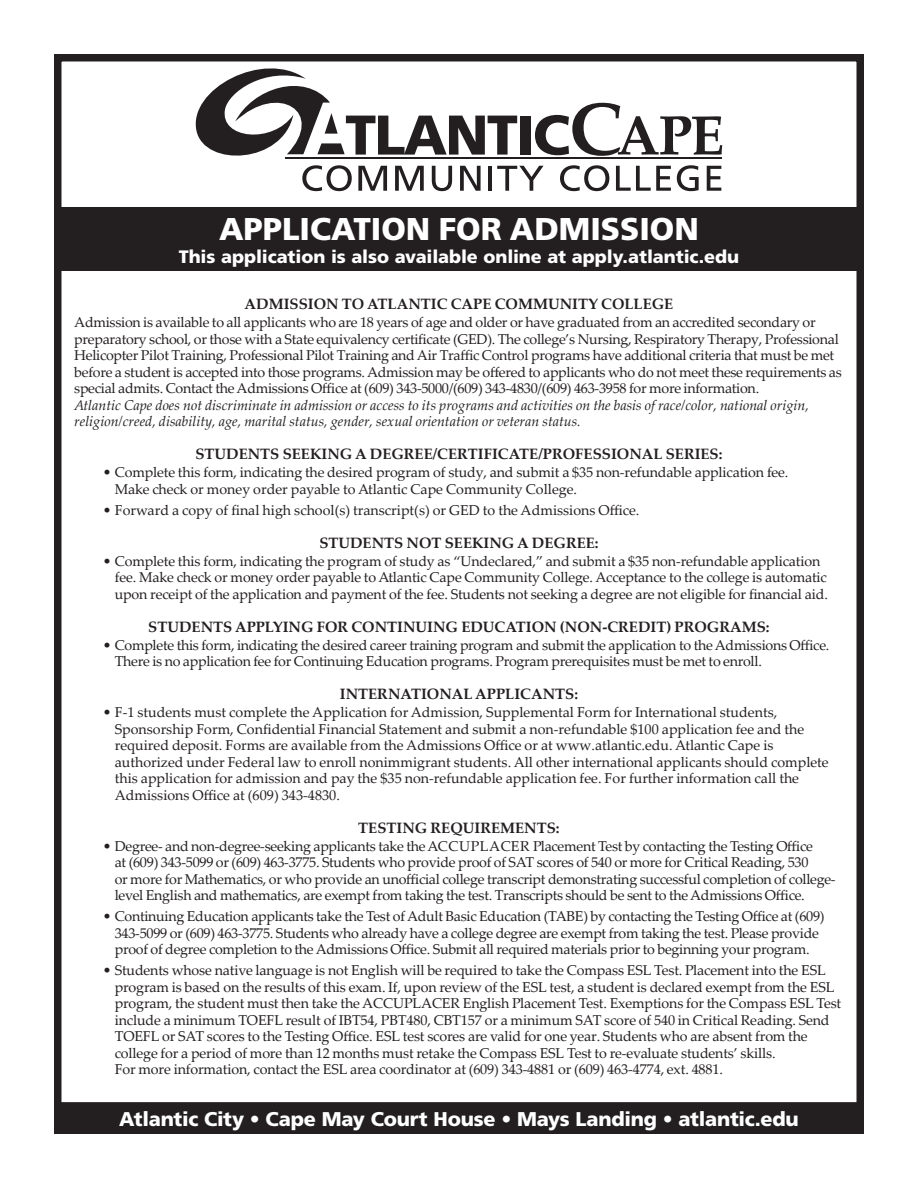
<style>
.page{position:relative;width:918px;height:1188px;background:#fff}
.page>*{position:absolute;margin:0;border:0;box-sizing:border-box;transform-origin:0 0}
.t1{font:900 31.5px "Frutiger";color:#fff}
.t2{font:900 19.8px "Frutiger";letter-spacing:-.01em;color:#fff}
.t3{font:900 18px "Frutiger";letter-spacing:-.005em;color:#fff}
.t4{font:700 15px "Palatino Linotype";color:#231f20}
.t5{font:14.25px/16.5px "Palatino Linotype";letter-spacing:-.01em;color:#231f20}
.t6{font:italic 14.25px/16.5px "Palatino Linotype";color:#231f20}
</style>
<div class="page">
<div style="left:54px;top:54px;width:810px;height:1080px;border:8px solid #231f20"></div>
<div style="left:55px;top:1103px;width:808px;height:30px;background:#231f20"></div>
<div style="left:54px;top:1102px;width:810px;height:32px;border:2px solid #231f20"></div>
<svg style="left:196px;top:68px;width:526px;height:123px"></svg>
<hr style="left:285px;top:158px;width:436px;height:1px;background:#231f20">
<div style="left:54px;top:207px;width:810px;height:64px;background:#231f20"></div>
<h1 class="t1" style="left:219px;top:210px;width:481px">APPLICATION FOR ADMISSION</h1>
<p class="t3" style="left:179px;top:245px;width:562px">This application is also available online at apply.atlantic.edu</p>
<p class="t4" style="left:245px;top:293px;width:430px">ADMISSION TO ATLANTIC CAPE COMMUNITY COLLEGE</p>
<p class="t5" style="left:74px;top:313px;width:769px">Admission is available to all applicants who are 18 years of age and older or have graduated from an accredited secondary or preparatory school, or those with a State equivalency certificate (GED). The college’s Nursing, Respiratory Therapy, Professional Helicopter Pilot Training, Professional Pilot Training and Air Traffic Control programs have additional criteria that must be met before a student is accepted into those programs. Admission may be offered to applicants who do not meet these requirements as special admits. Contact the Admissions Office at (609) 343-5000/(609) 343-4830/(609) 463-3958 for more information.</p>
<p class="t6" style="left:74px;top:396px;width:736px">Atlantic Cape does not discriminate in admission or access to its programs and activities on the basis of race/color, national origin, religion/creed, disability, age, marital status, gender, sexual orientation or veteran status.</p>
<p class="t4" style="left:195px;top:443px;width:529px">STUDENTS SEEKING A DEGREE/CERTIFICATE/PROFESSIONAL SERIES:</p>
<p class="t5" style="left:115px;top:463px;width:675px;text-indent:-12px">• Complete this form, indicating the desired program of study, and submit a $35 non-refundable application fee.<br>Make check or money order payable to Atlantic Cape Community College.</p>
<p class="t5" style="left:103px;top:501px;width:538px">• Forward a copy of final high school(s) transcript(s) or GED to the Admissions Office.</p>
<p class="t4" style="left:319px;top:532px;width:281px">STUDENTS NOT SEEKING A DEGREE:</p>
<p class="t5" style="left:115px;top:552px;width:715px;text-indent:-12px">• Complete this form, indicating the program of study as “Undeclared,” and submit a $35 non-refundable application fee. Make check or money order payable to Atlantic Cape Community College. Acceptance to the college is automatic upon receipt of the application and payment of the fee. Students not seeking a degree are not eligible for financial aid.</p>
<p class="t4" style="left:148px;top:616px;width:623px">STUDENTS APPLYING FOR CONTINUING EDUCATION (NON-CREDIT) PROGRAMS:</p>
<p class="t5" style="left:115px;top:636px;width:716px;text-indent:-12px">• Complete this form, indicating the desired career training program and submit the application to the Admissions Office.<br>There is no application fee for Continuing Education programs. Program prerequisites must be met to enroll.</p>
<p class="t4" style="left:340px;top:683px;width:240px">INTERNATIONAL APPLICANTS:</p>
<p class="t5" style="left:115px;top:703px;width:716px;text-indent:-12px">• F-1 students must complete the Application for Admission, Supplemental Form for International students, Sponsorship Form, Confidential Financial Statement and submit a non-refundable $100 application fee and the required deposit. Forms are available from the Admissions Office or at www.atlantic.edu. Atlantic Cape is authorized under Federal law to enroll nonimmigrant students. All other international applicants should complete this application for admission and pay the $35 non-refundable application fee. For further information call the Admissions Office at (609) 343-4830.</p>
<p class="t4" style="left:358px;top:817px;width:203px">TESTING REQUIREMENTS:</p>
<p class="t5" style="left:115px;top:837px;width:722px;text-indent:-12px">• Degree- and non-degree-seeking applicants take the ACCUPLACER Placement Test by contacting the Testing Office<br>at (609) 343-5099 or (609) 463-3775. Students who provide proof of SAT scores of 540 or more for Critical Reading, 530<br>or more for Mathematics, or who provide an unofficial college transcript demonstrating successful completion of college&shy;level English and mathematics, are exempt from taking the test. Transcripts should be sent to the Admissions Office.</p>
<p class="t5" style="left:103px;top:907px;width:723px;text-align:center">• Continuing Education applicants take the Test of Adult Basic Education (TABE) by contacting the Testing Office at (609)<br>343-5099 or (609) 463-3775. Students who already have a college degree are exempt from taking the test. Please provide proof of degree completion to the Admissions Office. Submit all required materials prior to beginning your program.</p>
<p class="t5" style="left:115px;top:961px;width:728px;text-indent:-12px">• Students whose native language is not English will be required to take the Compass ESL Test. Placement into the ESL program is based on the results of this exam. If, upon review of the ESL test, a student is declared exempt from the ESL program, the student must then take the ACCUPLACER English Placement Test. Exemptions for the Compass ESL Test include a minimum TOEFL result of IBT54, PBT480, CBT157 or a minimum SAT score of 540 in Critical Reading. Send TOEFL or SAT scores to the Testing Office. ESL test scores are valid for one year. Students who are absent from the college for a period of more than 12 months must retake the Compass ESL Test to re-evaluate students’ skills.<br>For more information, contact the ESL area coordinator at (609) 343-4881 or (609) 463-4774, ext. 4881.</p>
<h2 class="t2" style="left:119px;top:1107px;width:681px">Atlantic City • Cape May Court House • Mays Landing • atlantic.edu</h2>
</div>
